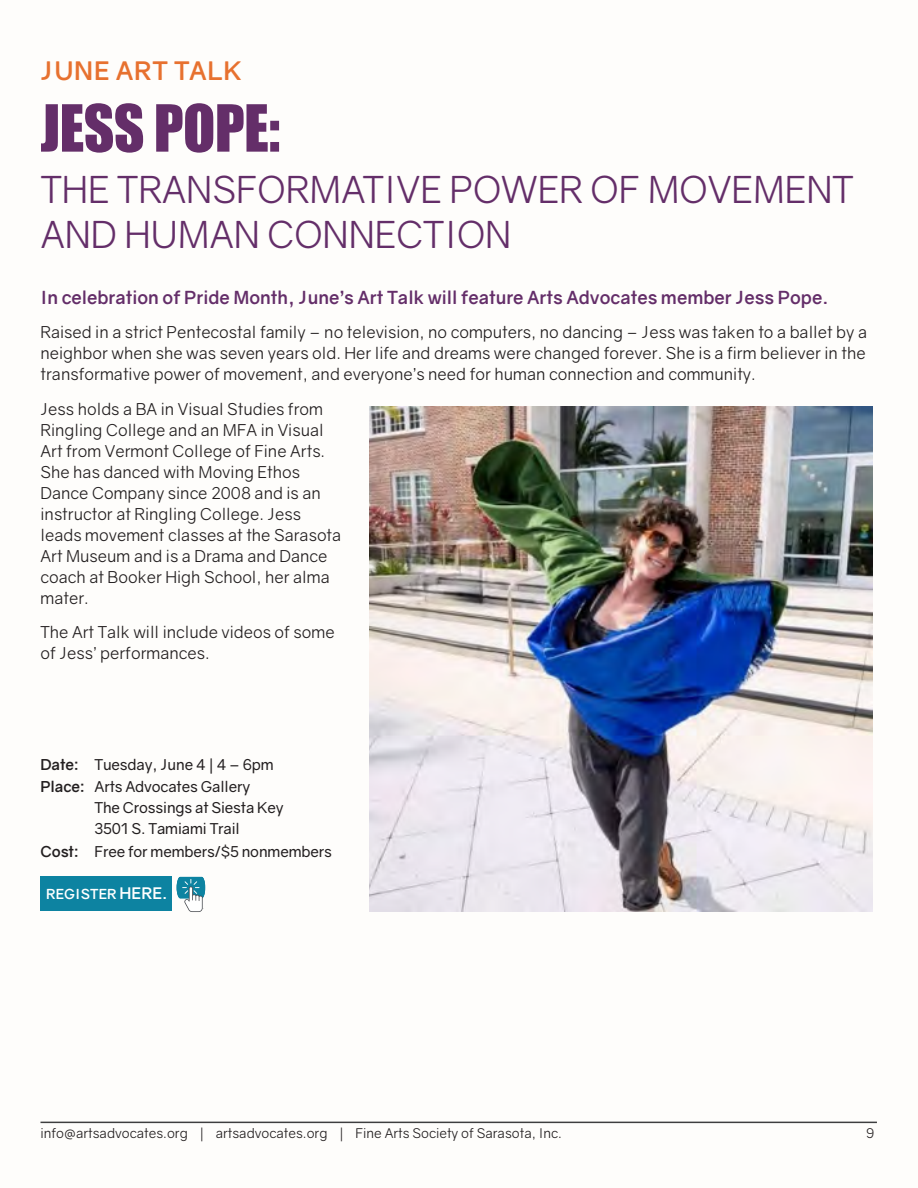
<style>
.page{position:relative;width:918px;height:1188px;background:#fefdfa}
.page>*{position:absolute;margin:0;border:0;box-sizing:border-box;transform-origin:0 0}
.t1{font:60px "Impact";letter-spacing:-.01em;color:#642e69}
.t2{font:37.5px/45px "Gravity";color:#642e69}
.t3{font:700 25.5px "Gravity";letter-spacing:.03em;color:#e7712f}
.t4{font:700 18px "Gravity";color:#642e69}
.t5{font:16.5px/21px "Gravity";color:#231f20}
.t6{font:15px "Gravity";letter-spacing:-.01em;color:#231f20}
.t7{font:700 13.8px "Gravity";letter-spacing:.01em;color:#fff}
.t8{font:13.5px "Gravity";color:#231f20}
.s1{font-weight:700}
.s2{font-size:15.9px}
</style>
<div class="page">
<svg style="left:177px;top:877px;width:28px;height:35px"></svg>
<div style="left:40px;top:876px;width:132px;height:35px;background:#0d83a1"></div>
<hr style="left:40px;top:1122px;width:837px;height:1px;background:#3e3e3f">
<img style="left:369px;top:406px;width:504px;height:505px">
<p class="t3" style="left:41px;top:55px;width:202px">JUNE ART TALK</p>
<p class="t1" style="left:40px;top:82px;width:241px">JESS POPE:</p>
<p class="t2" style="left:41px;top:168px;width:815px">THE TRANSFORMATIVE POWER OF MOVEMENT<br>AND HUMAN CONNECTION</p>
<p class="t4" style="left:40px;top:286px;width:789px">In celebration of Pride Month, June’s Art Talk will feature Arts Advocates member Jess Pope.</p>
<p class="t5" style="left:40px;top:322px;width:828px;text-align:justify">Raised in a strict Pentecostal family – no television, no computers, no dancing – Jess was taken to a ballet by a neighbor when she was seven years old. Her life and dreams were changed forever. She is a firm believer in the transformative power of movement, and everyone’s need for human connection and community.</p>
<p class="t5" style="left:40px;top:399px;width:302px">Jess holds a BA in Visual Studies from<br>Ringling College and an MFA in Visual<br>Art from Vermont College of Fine Arts.<br>She has danced with Moving Ethos<br>Dance Company since 2008 and is an instructor at Ringling College. Jess leads movement classes at the Sarasota<br>Art Museum and is a Drama and Dance coach at Booker High School, her alma mater.</p>
<p class="t5" style="left:40px;top:622px;width:296px">The Art Talk will include videos of some of Jess’ performances.</p>
<p class="t6" style="left:40px;top:755px;width:235px"><span class="s1">Date:</span> Tuesday, June 4 | 4 – 6pm</p>
<p class="t6" style="left:40px;top:778px;width:211px"><span class="s1">Place:</span> Arts Advocates Gallery</p>
<p class="t6" style="left:94px;top:799px;width:191px">The Crossings at Siesta Key</p>
<p class="t6" style="left:94px;top:820px;width:147px">3501 S. Tamiami Trail</p>
<p class="t6" style="left:40px;top:842px;width:293px"><span class="s1">Cost:</span> Free for members/$5 nonmembers</p>
<p class="t7" style="left:46px;top:885px;width:123px">REGISTER <span class="s2">HERE.</span></p>
<p class="t8" style="left:40px;top:1125px;width:523px">info@artsadvocates.org | artsadvocates.org | Fine Arts Society of Sarasota, Inc.</p>
<p class="t8" style="left:866px;top:1125px;width:10px">9</p>
</div>
